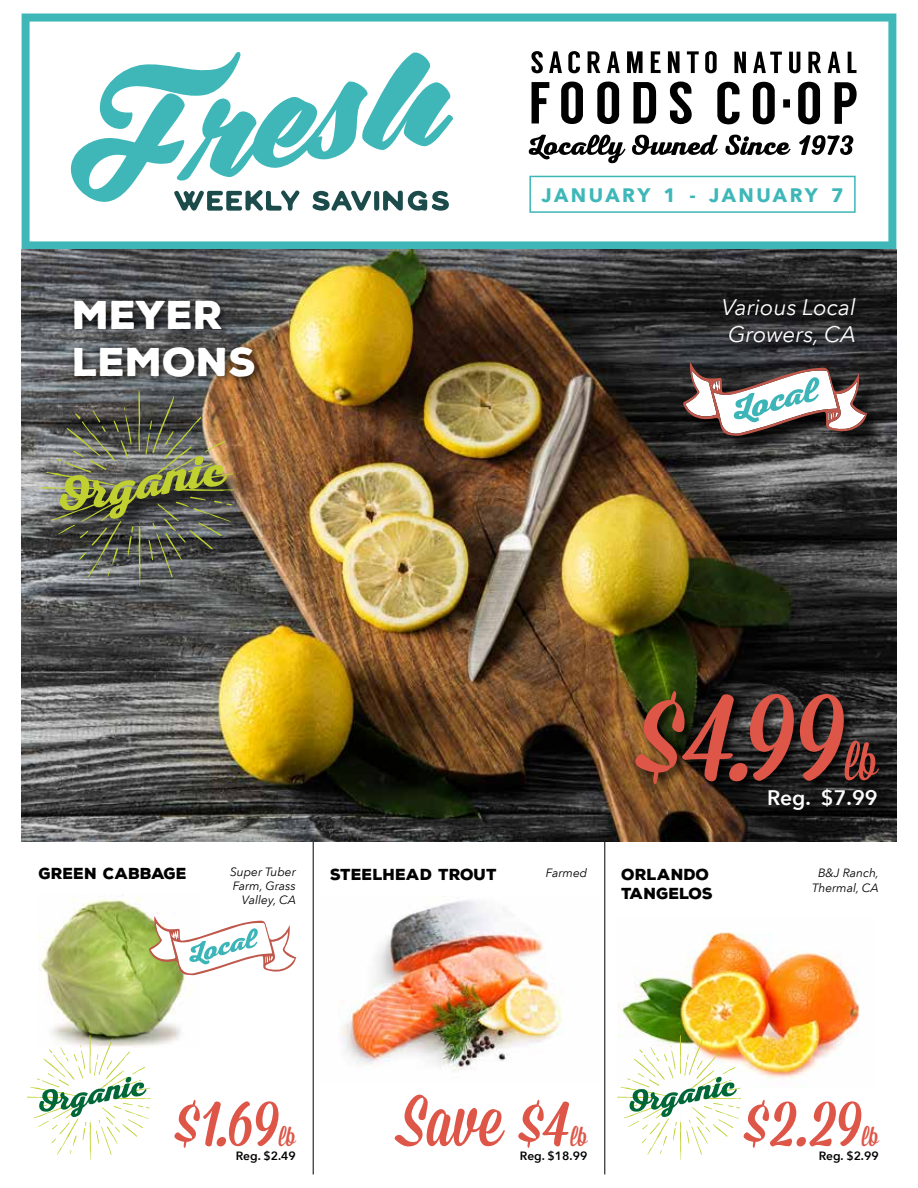
<style>
.page{position:relative;width:918px;height:1188px;background:#fff}
.page>*{position:absolute;margin:0;border:0;box-sizing:border-box;transform-origin:0 0}
.t1{font:139.5px "Mission Script";color:#dd5648}
.t2{font:72px "Mission Script";color:#dd5648}
.t3{font:52.5px "Mission Script";color:#dd5648}
.t4{font:900 39px "Nexa Rust Sans";color:#fff}
.t5{font:27px "Mission Script";color:#dd5648}
.t6{font:italic 22.5px "Avenir Next LT Pro";color:#fff}
.t7{font:600 21px "Avenir Next LT Pro";color:#fff}
.t8{font:700 19.5px "Avenir Next LT Pro";letter-spacing:.125em;color:#3fb7b8}
.t9{font:900 15.45px/18.6px "Nexa Rust Sans";color:#000}
.t10{font:italic 12px/14.4px "Avenir Next LT Pro";color:#000;text-align:right}
.t11{font:600 12px "Avenir Next LT Pro";color:#000}
</style>
<div class="page">
<svg style="left:22px;top:14px;width:874px;height:236px"></svg>
<svg style="left:67px;top:49px;width:387px;height:162px"></svg>
<svg style="left:529px;top:135px;width:96px;height:28px"></svg>
<svg style="left:632px;top:135px;width:86px;height:20px"></svg>
<svg style="left:725px;top:135px;width:66px;height:20px"></svg>
<svg style="left:799px;top:135px;width:54px;height:20px"></svg>
<svg style="left:717px;top:82px;width:23px;height:42px"></svg>
<svg style="left:753px;top:82px;width:22px;height:42px"></svg>
<svg style="left:798px;top:82px;width:22px;height:42px"></svg>
<svg style="left:835px;top:82px;width:22px;height:42px"></svg>
<div style="left:783px;top:99px;width:7px;height:9px;background:#000"></div>
<svg style="left:532px;top:82px;width:17px;height:41px"></svg>
<svg style="left:561px;top:82px;width:22px;height:42px"></svg>
<svg style="left:597px;top:82px;width:22px;height:42px"></svg>
<svg style="left:634px;top:82px;width:22px;height:41px"></svg>
<svg style="left:670px;top:82px;width:22px;height:42px"></svg>
<svg style="left:531px;top:51px;width:12px;height:22px"></svg>
<svg style="left:549px;top:51px;width:13px;height:22px"></svg>
<svg style="left:568px;top:51px;width:12px;height:22px"></svg>
<svg style="left:588px;top:51px;width:12px;height:22px"></svg>
<svg style="left:607px;top:51px;width:13px;height:22px"></svg>
<svg style="left:627px;top:51px;width:16px;height:22px"></svg>
<svg style="left:651px;top:51px;width:10px;height:22px"></svg>
<svg style="left:668px;top:51px;width:12px;height:22px"></svg>
<svg style="left:687px;top:51px;width:12px;height:22px"></svg>
<svg style="left:705px;top:51px;width:12px;height:22px"></svg>
<svg style="left:734px;top:52px;width:12px;height:21px"></svg>
<svg style="left:753px;top:52px;width:29px;height:21px"></svg>
<svg style="left:789px;top:52px;width:11px;height:21px"></svg>
<svg style="left:808px;top:52px;width:13px;height:21px"></svg>
<svg style="left:828px;top:52px;width:12px;height:21px"></svg>
<svg style="left:848px;top:52px;width:8px;height:21px"></svg>
<hr style="left:313px;top:842px;width:1px;height:332px;background:#000">
<hr style="left:605px;top:842px;width:1px;height:332px;background:#000">
<img style="left:617px;top:932px;width:243px;height:147px">
<img style="left:39px;top:897px;width:154px;height:148px">
<div style="left:530px;top:176px;width:325px;height:36px;background:#fff"></div>
<div style="left:529px;top:176px;width:327px;height:37px;border:2px solid #3fb7b8"></div>
<img style="left:22px;top:250px;width:874px;height:592px">
<div style="left:721px;top:295px;width:147px;height:62px;background:#000;opacity:.75"></div>
<div style="left:69px;top:295px;width:195px;height:92px;background:#000;opacity:.75"></div>
<div style="left:633px;top:689px;width:259px;height:134px;background:#000;opacity:.75"></div>
<svg style="left:27px;top:1035px;width:132px;height:125px"></svg>
<svg style="left:617px;top:1035px;width:132px;height:125px"></svg>
<div style="left:686px;top:366px;width:199px;height:88px;background:#000;opacity:.75"></div>
<svg style="left:683px;top:362px;width:184px;height:74px"></svg>
<svg style="left:149px;top:916px;width:147px;height:60px"></svg>
<div style="left:45px;top:395px;width:218px;height:211px;background:#000;opacity:.75"></div>
<img style="left:41px;top:391px;width:205px;height:195px">
<img style="left:341px;top:900px;width:222px;height:171px">
<h3 class="t4" style="left:73px;top:288px;width:152px">MEYER</h3>
<h3 class="t4" style="left:73px;top:335px;width:186px">LEMONS</h3>
<h3 class="t8" style="left:541px;top:183px;width:304px">JANUARY 1 - JANUARY 7</h3>
<h3 class="t6" style="left:722px;top:293px;width:135px">Various Local</h3>
<h3 class="t6" style="left:728px;top:320px;width:129px">Growers, CA</h3>
<p class="t9" style="left:39px;top:864px;width:150px">GREEN CABBAGE</p>
<p class="t10" style="left:230px;top:864px;width:68px">Super Tuber<br>Farm, Grass<br>Valley, CA</p>
<p class="t9" style="left:330px;top:866px;width:168px">STEELHEAD TROUT</p>
<p class="t10" style="left:546px;top:866px;width:43px">Farmed</p>
<h1 class="t1" style="left:635px;top:648px;width:211px">$4.99</h1>
<h3 class="t3" style="left:845px;top:730px;width:34px">lb</h3>
<h3 class="t7" style="left:767px;top:785px;width:112px">Reg. $7.99</h3>
<p class="t9" style="left:622px;top:866px;width:93px">ORLANDO<br>TANGELOS</p>
<p class="t10" style="left:812px;top:866px;width:69px;text-align:center">B&amp;J Ranch,<br>Thermal, CA</p>
<h2 class="t2" style="left:174px;top:1078px;width:106px">$1.69</h2>
<h3 class="t5" style="left:279px;top:1120px;width:18px">lb</h3>
<p class="t11" style="left:236px;top:1149px;width:62px">Reg. $2.49</p>
<h2 class="t2" style="left:399px;top:1078px;width:173px">Save $4</h2>
<h3 class="t5" style="left:570px;top:1120px;width:18px">lb</h3>
<p class="t11" style="left:520px;top:1149px;width:69px">Reg. $18.99</p>
<h2 class="t2" style="left:743px;top:1078px;width:120px">$2.29</h2>
<h3 class="t5" style="left:862px;top:1120px;width:18px">lb</h3>
<p class="t11" style="left:819px;top:1149px;width:62px">Reg. $2.99</p>
</div>
